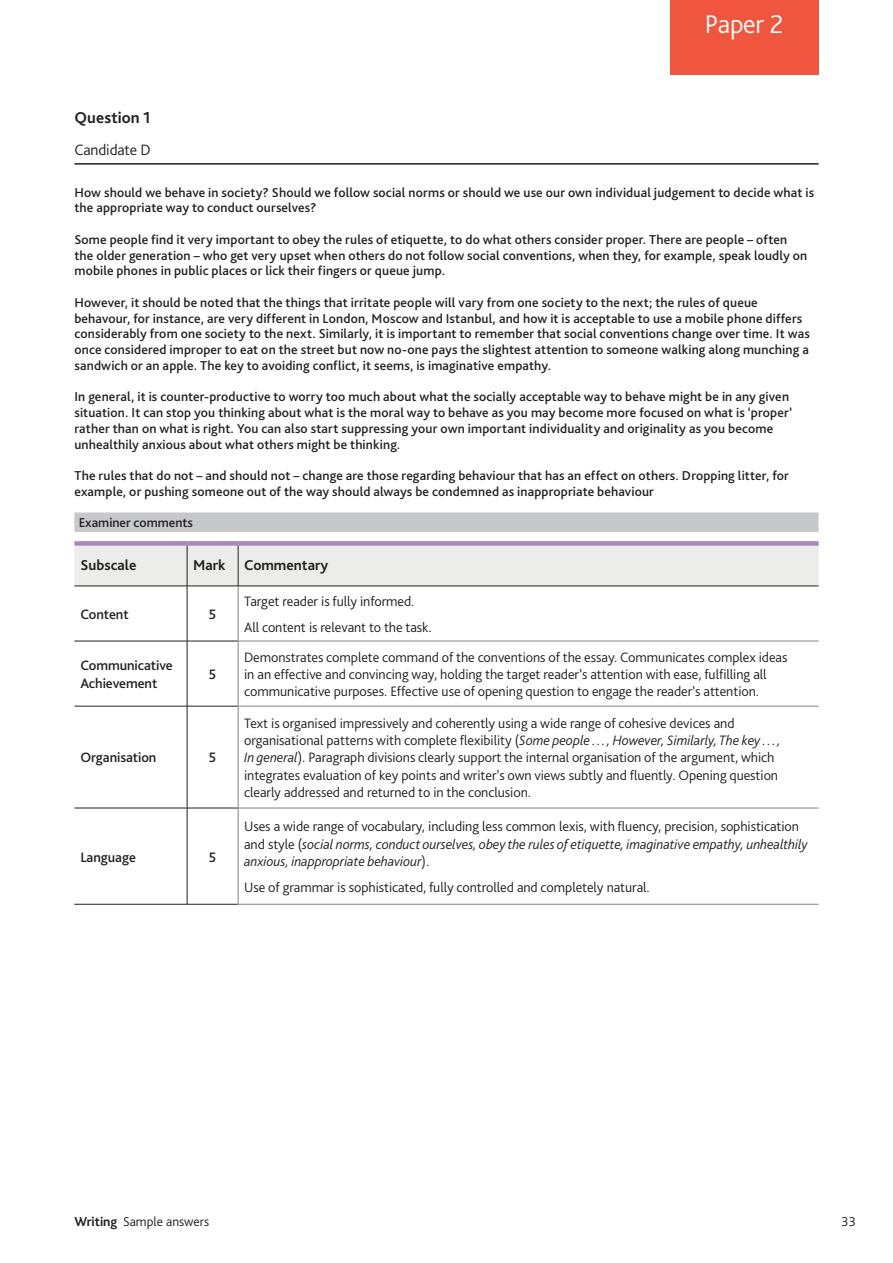
<style>
.page{position:relative;width:893px;height:1263px;background:#fff}
.page>*{position:absolute;margin:0;border:0;box-sizing:border-box;transform-origin:0 0}
._09_Running_heads{font:300 27px "Bliss Pro";letter-spacing:-.01em;color:#fff}
._02_Head_1{font:700 16.5px "Bliss Pro";letter-spacing:.005em;color:#231f20}
._05_Sample_Answers_T{font:300 15.75px "Bliss Pro";letter-spacing:-.01em;color:#231f20}
._04_Table_Column_Hea{font:700 15px "Bliss Pro";color:#231f20}
._04_Table_Text{font:300 14.25px/17.2px "Bliss Pro";letter-spacing:-.005em;color:#231f20}
._04_Table_Text-2{font:italic 300 14.25px/17.2px "Bliss Pro";letter-spacing:-.005em;color:#231f20}
._04_Table_Text-3{font:500 14.25px/17.2px "Bliss Pro";letter-spacing:-.005em;color:#231f20}
._04_Table_C__Mark{font:500 14.25px "Bliss Pro";color:#231f20}
._05_Sample_answer_te{font:500 13.5px/15.8px "Bliss Pro";letter-spacing:.01em;color:#231f20}
.t1{font:300 13.5px "Bliss Pro";color:#231f20}
._05_Sample_Answers_T-2{font:500 13.5px "Bliss Pro";color:#231f20}
.s1{font-style:italic}
.s2{font-style:normal}
.s3{font-weight:700}
</style>
<div class="page">
<hr style="left:74px;top:163px;width:745px;height:2px;background:#231f20">
<div style="left:74px;top:512px;width:745px;height:20px;background:#c7c8ca"></div>
<div style="left:74px;top:546px;width:745px;height:40px;background:#ecedea"></div>
<div style="left:74px;top:541px;width:113px;height:5px;background:#a787be"></div>
<div style="left:187px;top:541px;width:51px;height:5px;background:#a787be"></div>
<div style="left:238px;top:541px;width:581px;height:5px;background:#a787be"></div>
<hr style="left:238px;top:586px;width:1px;height:55px;background:#808285">
<hr style="left:238px;top:641px;width:581px;height:1px;background:#808285">
<hr style="left:238px;top:641px;width:1px;height:65px;background:#808285">
<hr style="left:238px;top:706px;width:581px;height:1px;background:#808285">
<hr style="left:238px;top:706px;width:1px;height:102px;background:#808285">
<hr style="left:238px;top:808px;width:581px;height:1px;background:#808285">
<hr style="left:238px;top:808px;width:1px;height:96px;background:#808285">
<hr style="left:238px;top:904px;width:581px;height:1px;background:#808285">
<hr style="left:74px;top:586px;width:113px;height:1px;background:#231f20">
<hr style="left:187px;top:586px;width:51px;height:1px;background:#231f20">
<hr style="left:238px;top:586px;width:581px;height:1px;background:#231f20">
<hr style="left:187px;top:546px;width:1px;height:40px;background:#231f20">
<hr style="left:238px;top:546px;width:1px;height:40px;background:#231f20">
<hr style="left:187px;top:586px;width:1px;height:55px;background:#231f20">
<hr style="left:74px;top:641px;width:113px;height:1px;background:#231f20">
<hr style="left:187px;top:641px;width:51px;height:1px;background:#231f20">
<hr style="left:187px;top:641px;width:1px;height:65px;background:#231f20">
<hr style="left:74px;top:706px;width:113px;height:1px;background:#231f20">
<hr style="left:187px;top:706px;width:51px;height:1px;background:#231f20">
<hr style="left:187px;top:706px;width:1px;height:102px;background:#231f20">
<hr style="left:74px;top:808px;width:113px;height:1px;background:#231f20">
<hr style="left:187px;top:808px;width:51px;height:1px;background:#231f20">
<hr style="left:187px;top:808px;width:1px;height:96px;background:#231f20">
<hr style="left:74px;top:904px;width:113px;height:1px;background:#231f20">
<hr style="left:187px;top:904px;width:51px;height:1px;background:#231f20">
<div style="left:670px;top:0;width:149px;height:74px;background:#f0553e"></div>
<p class="_09_Running_heads" style="left:705px;top:8px;width:80px">Paper 2</p>
<p class="_02_Head_1" style="left:74px;top:107px;width:78px">Question 1</p>
<p class="_05_Sample_Answers_T" style="left:74px;top:140px;width:78px">Candidate D</p>
<p class="_05_Sample_answer_te" style="left:74px;top:184px;width:741px">How should we behave in society? Should we follow social norms or should we use our own individual judgement to decide what is the appropriate way to conduct ourselves?</p>
<p class="_05_Sample_answer_te" style="left:74px;top:231px;width:734px">Some people find it very important to obey the rules of etiquette, to do what others consider proper. There are people – often the older generation – who get very upset when others do not follow social conventions, when they, for example, speak loudly on mobile phones in public places or lick their fingers or queue jump.</p>
<p class="_05_Sample_answer_te" style="left:74px;top:294px;width:737px">However, it should be noted that the things that irritate people will vary from one society to the next; the rules of queue behavour, for instance, are very different in London, Moscow and Istanbul, and how it is acceptable to use a mobile phone differs considerably from one society to the next. Similarly, it is important to remember that social conventions change over time. It was once considered improper to eat on the street but now no-one pays the slightest attention to someone walking along munching a sandwich or an apple. The key to avoiding conflict, it seems, is imaginative empathy.</p>
<p class="_05_Sample_answer_te" style="left:74px;top:389px;width:719px">In general, it is counter-productive to worry too much about what the socially acceptable way to behave might be in any given situation. It can stop you thinking about what is the moral way to behave as you may become more focused on what is ‘proper’ rather than on what is right. You can also start suppressing your own important individuality and originality as you become unhealthily anxious about what others might be thinking.</p>
<p class="_05_Sample_answer_te" style="left:74px;top:467px;width:716px">The rules that do not – and should not – change are those regarding behaviour that has an effect on others. Dropping litter, for example, or pushing someone out of the way should always be condemned as inappropriate behaviour</p>
<p class="_05_Sample_Answers_T-2" style="left:79px;top:514px;width:116px">Examiner comments</p>
<p class="_04_Table_Column_Hea" style="left:80px;top:556px;width:58px">Subscale</p>
<p class="_04_Table_Column_Hea" style="left:193px;top:556px;width:34px">Mark</p>
<p class="_04_Table_Column_Hea" style="left:244px;top:556px;width:86px">Commentary</p>
<p class="_04_Table_Text-3" style="left:80px;top:605px;width:50px">Content</p>
<p class="_04_Table_Text-3" style="left:209px;top:605px;width:9px">5</p>
<p class="_04_Table_Text" style="left:244px;top:592px;width:172px">Target reader is fully informed.</p>
<p class="_04_Table_Text" style="left:244px;top:618px;width:189px">All content is relevant to the task.</p>
<p class="_04_Table_Text-3" style="left:80px;top:657px;width:94px">Communicative<br>Achievement</p>
<p class="_04_Table_Text-3" style="left:209px;top:665px;width:9px">5</p>
<p class="_04_Table_Text-3" style="left:80px;top:749px;width:78px">Organisation</p>
<p class="_04_Table_Text-3" style="left:209px;top:749px;width:9px">5</p>
<p class="_04_Table_Text-3" style="left:80px;top:848px;width:57px">Language</p>
<p class="_04_Table_C__Mark" style="left:209px;top:848px;width:9px">5</p>
<p class="_04_Table_Text" style="left:244px;top:648px;width:545px">Demonstrates complete command of the conventions of the essay. Communicates complex ideas in an effective and convincing way, holding the target reader’s attention with ease, fulfilling all communicative purposes. Effective use of opening question to engage the reader’s attention.</p>
<p class="_04_Table_Text" style="left:244px;top:714px;width:538px">Text is organised impressively and coherently using a wide range of cohesive devices and organisational patterns with complete flexibility (<span class="s1">Some people . . . , However, Similarly, The key . . . , In general</span>). Paragraph divisions clearly support the internal organisation of the argument, which integrates evaluation of key points and writer’s own views subtly and fluently. Opening question clearly addressed and returned to in the conclusion.</p>
<p class="_04_Table_Text-2" style="left:244px;top:818px;width:565px"><span class="s2">Uses a wide range of vocabulary, including less common lexis, with fluency, precision, sophistication and style (</span>social norms, conduct ourselves, obey the rules of etiquette, imaginative empathy, unhealthily anxious, inappropriate behaviour<span class="s2">).</span></p>
<p class="_04_Table_Text" style="left:244px;top:878px;width:407px">Use of grammar is sophisticated, fully controlled and completely natural.</p>
<p class="t1" style="left:74px;top:1213px;width:136px"><span class="s3">Writing</span> Sample answers</p>
<p class="t1" style="left:842px;top:1213px;width:16px">33</p>
</div>
